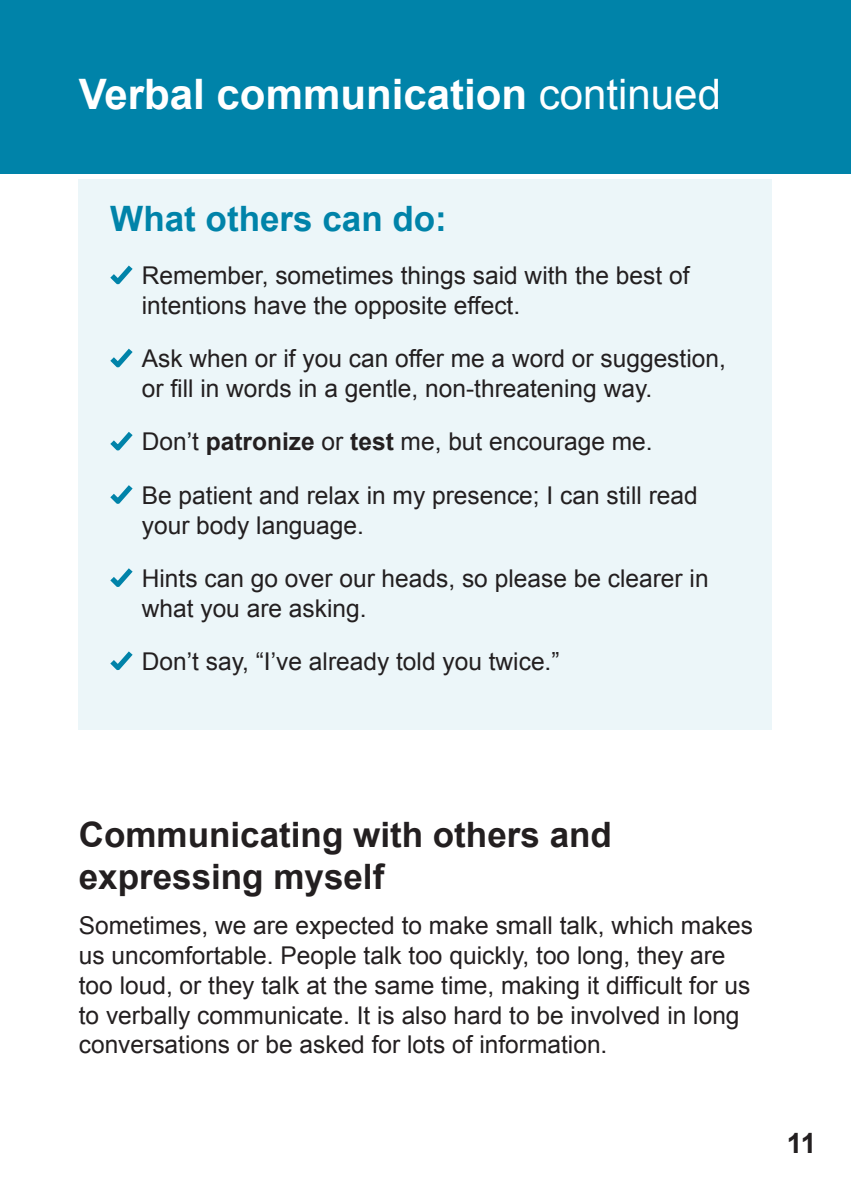
<style>
.page{position:relative;width:851px;height:1197px;background:#fff}
.page>*{position:absolute;margin:0;border:0;box-sizing:border-box;transform-origin:0 0}
.t1{font:700 42px "Arial";color:#fff}
.t2{font:700 35px/42px "Arial";color:#231f20}
.t3{font:700 35px "Arial";color:#0083a9}
.t4{font:700 28px "Arial";color:#231f20}
.t5{font:24.5px/29.8px "Arial";color:#231f20}
.s1{font-weight:400}
.s2{font-weight:700}
</style>
<div class="page">
<div style="left:79px;top:179px;width:693px;height:551px;background:#ecf6f9"></div>
<div style="left:0;top:0;width:850px;height:173px;background:#0083a9"></div>
<svg style="left:110px;top:265px;width:23px;height:20px"></svg>
<svg style="left:110px;top:348px;width:23px;height:20px"></svg>
<svg style="left:110px;top:432px;width:23px;height:19px"></svg>
<svg style="left:110px;top:485px;width:23px;height:19px"></svg>
<svg style="left:110px;top:568px;width:23px;height:19px"></svg>
<svg style="left:110px;top:651px;width:23px;height:20px"></svg>
<h1 class="t1" style="left:79px;top:79px;width:643px">Verbal communication <span class="s1">continued</span></h1>
<h2 class="t3" style="left:110px;top:205px;width:338px">What others can do:</h2>
<p class="t5" style="left:142px;top:261px;width:549px">Remember, sometimes things said with the best of intentions have the opposite effect.</p>
<p class="t5" style="left:142px;top:344px;width:585px">Ask when or if you can offer me a word or suggestion, or fill in words in a gentle, non-threatening way.</p>
<p class="t5" style="left:142px;top:415px;width:557px;line-height:53.4px">Don’t <span class="s2">patronize</span> or <span class="s2">test</span> me, but encourage me.<br>Be patient and relax in my presence; I can still read</p>
<p class="t5" style="left:142px;top:499px;width:568px;line-height:53.4px">your body language.<br>Hints can go over our heads, so please be clearer in</p>
<p class="t5" style="left:142px;top:582px;width:419px;line-height:53.4px">what you are asking.<br>Don’t say, “I’ve already told you twice.”</p>
<h2 class="t2" style="left:79px;top:817px;width:534px">Communicating with others and expressing myself</h2>
<p class="t5" style="left:79px;top:911px;width:675px">Sometimes, we are expected to make small talk, which makes us uncomfortable. People talk too quickly, too long, they are too loud, or they talk at the same time, making it difficult for us to verbally communicate. It is also hard to be involved in long conversations or be asked for lots of information.</p>
<p class="t4" style="left:786px;top:1133px;width:31px">11</p>
</div>
